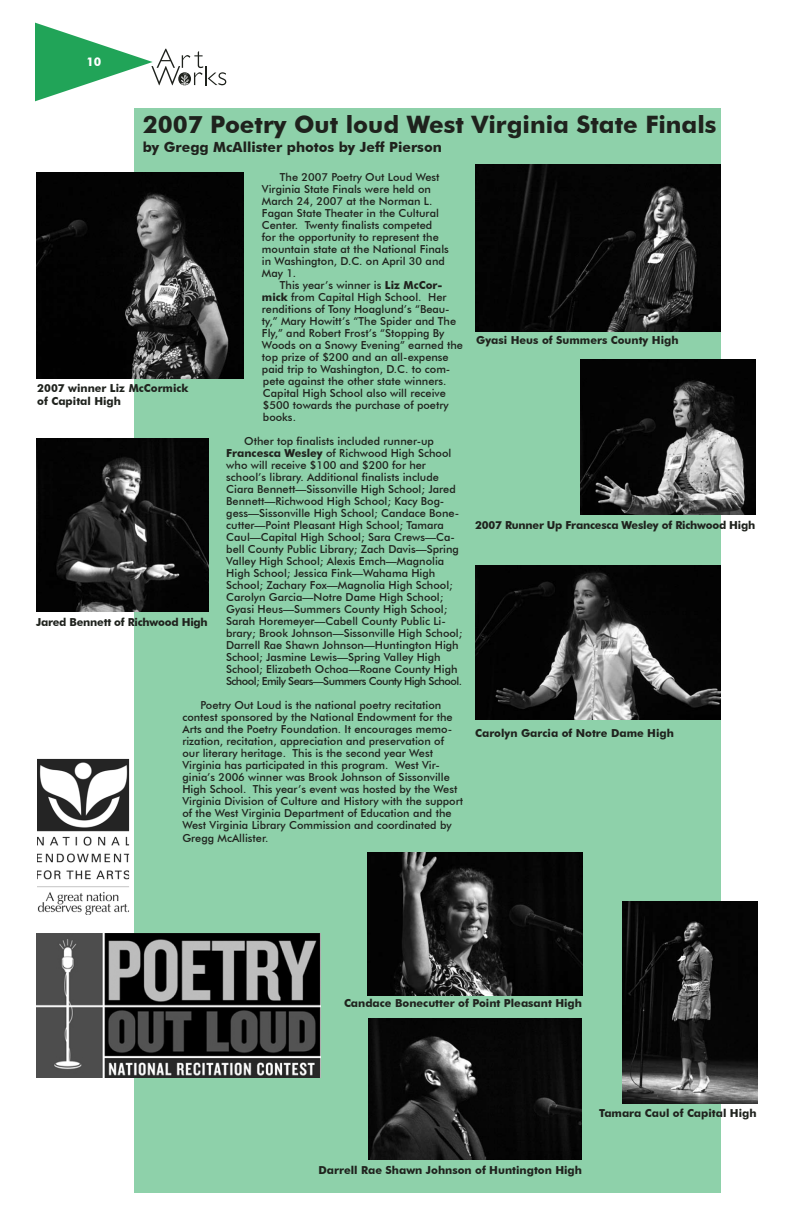
<style>
.page{position:relative;width:792px;height:1224px;background:#fff}
.page>*{position:absolute;margin:0;border:0;box-sizing:border-box;transform-origin:0 0}
.t1{font:700 24px "Futura BT";color:#1f221d}
.t2{font:700 14px "Futura BT";color:#1f221d}
.t3{font:700 12px "Futura BT";color:#fff}
.t4{font:500 11px/12px "Futura BT";color:#1f221d}
.t5{font:700 11px/13px "Futura BT";color:#1f221d}
.t6{font:700 11px "Futura BT";letter-spacing:-.02em;color:#1f221d}
.s1{font-weight:700}
</style>
<div class="page">
<svg style="left:35px;top:22px;width:191px;height:80px"></svg>
<div style="left:135px;top:108px;width:586px;height:1084px;background:#8ed1aa"></div>
<img style="left:368px;top:852px;width:214px;height:143px">
<img style="left:623px;top:902px;width:134px;height:202px">
<img style="left:475px;top:565px;width:246px;height:155px">
<img style="left:369px;top:1018px;width:213px;height:142px">
<img style="left:580px;top:359px;width:176px;height:155px">
<img style="left:475px;top:165px;width:246px;height:166px">
<img style="left:36px;top:172px;width:208px;height:207px">
<img style="left:36px;top:933px;width:284px;height:145px">
<img style="left:36px;top:439px;width:172px;height:173px">
<img style="left:38px;top:760px;width:90px;height:154px">
<div style="left:36px;top:758px;width:94px;height:160px;border:1px solid #fff"></div>
<p class="t3" style="left:86px;top:55px;width:16px">10</p>
<h1 class="t1" style="left:143px;top:110px;width:575px">2007 Poetry Out loud West Virginia State Finals</h1>
<p class="t2" style="left:143px;top:139px;width:301px">by Gregg McAllister photos by Jeff Pierson</p>
<p class="t4" style="left:262px;top:171px;width:189px;text-indent:18px">The 2007 Poetry Out Loud West<br>Virginia State Finals were held on<br>March 24, 2007 at the Norman L.<br>Fagan State Theater in the Cultural<br>Center. Twenty finalists competed<br>for the opportunity to represent the mountain state at the National Finals in Washington, D.C. on April 30 and<br>May 1.</p>
<p class="t4" style="left:262px;top:279px;width:203px;text-indent:18px">This year’s winner is <span class="s1">Liz McCor&shy;mick</span> from Capital High School. Her renditions of Tony Hoaglund’s “Beau&shy;ty,” Mary Howitt’s “The Spider and The Fly,” and Robert Frost’s “Stopping By Woods on a Snowy Evening” earned the top prize of $200 and an all-expense paid trip to Washington, D.C. to com&shy;pete against the other state winners.<br>Capital High School also will receive $500 towards the purchase of poetry books.</p>
<p class="t4" style="left:226px;top:435px;width:238px;text-indent:18px">Other top finalists included runner-up <span class="s1">Francesca Wesley</span> of Richwood High School who will receive $100 and $200 for her school’s library. Additional finalists include Ciara Bennett—Sissonville High School; Jared Bennett—Richwood High School; Kacy Bog&shy;gess—Sissonville High School; Candace Bone&shy;cutter—Point Pleasant High School; Tamara Caul—Capital High School; Sara Crews—Ca&shy;bell County Public Library; Zach Davis—Spring Valley High School; Alexis Emch—Magnolia High School; Jessica Fink—Wahama High School; Zachary Fox—Magnolia High School; Carolyn Garcia—Notre Dame High School; Gyasi Heus—Summers County High School; Sarah Horemeyer—Cabell County Public Li&shy;brary; Brook Johnson—Sissonville High School; Darrell Rae Shawn Johnson—Huntington High School; Jasmine Lewis—Spring Valley High School; Elizabeth Ochoa—Roane County High School; Emily Sears—Summers County High School.</p>
<p class="t4" style="left:182px;top:699px;width:282px;text-indent:18px">Poetry Out Loud is the national poetry recitation contest sponsored by the National Endowment for the Arts and the Poetry Foundation. It encourages memo&shy;rization, recitation, appreciation and preservation of our literary heritage. This is the second year West Virginia has participated in this program. West Vir&shy;ginia’s 2006 winner was Brook Johnson of Sissonville High School. This year’s event was hosted by the West Virginia Division of Culture and History with the support of the West Virginia Department of Education and the West Virginia Library Commission and coordinated by</p>
<p class="t4" style="left:182px;top:832px;width:87px">Gregg McAllister.</p>
<p class="t5" style="left:37px;top:382px;width:153px">2007 winner Liz McCormick of Capital High</p>
<p class="t6" style="left:36px;top:615px;width:173px">Jared Bennett of Richwood High</p>
<p class="t5" style="left:476px;top:333px;width:204px">Gyasi Heus of Summers County High</p>
<p class="t6" style="left:475px;top:518px;width:282px">2007 Runner Up Francesca Wesley of Richwood High</p>
<p class="t5" style="left:475px;top:727px;width:200px">Carolyn Garcia of Notre Dame High</p>
<p class="t5" style="left:344px;top:996px;width:240px">Candace Bonecutter of Point Pleasant High</p>
<p class="t5" style="left:599px;top:1107px;width:159px">Tamara Caul of Capital High</p>
<p class="t5" style="left:319px;top:1163px;width:265px">Darrell Rae Shawn Johnson of Huntington High</p>
</div>
